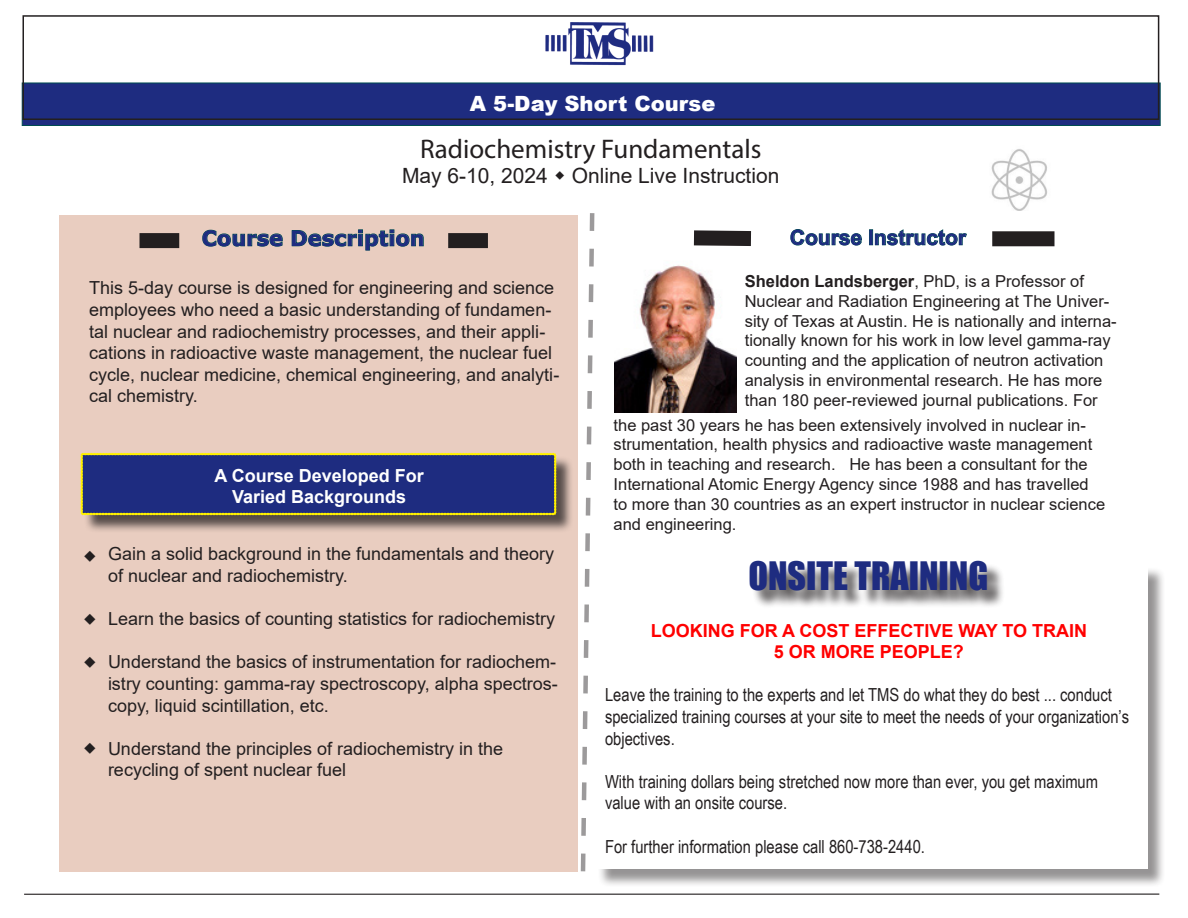
<style>
.page{position:relative;width:1188px;height:918px;background:#fff}
.page>*{position:absolute;margin:0;border:0;box-sizing:border-box;transform-origin:0 0}
.t1{font:36px "Impact";color:#1e2c80}
.t2{font:27px "Myriad Pro";color:#231f20}
.t3{font:21px "Arial";color:#231f20}
.t4{font:700 21px "Verdana";color:#1e2c80}
.t5{font:900 21px "Arial";color:#fff}
.t6{font:700 21px "Arial";color:#1e2c80}
.t7{font:18px/21.6px "Arial";color:#231f20}
.t8{font:18px/21.6px "Arial Narrow";color:#231f20}
.t9{font:700 18px "Arial";color:#f00}
.t10{font:700 18px "Arial";color:#fff}
.t11{font:16.5px/19.8px "Arial";color:#231f20}
.s1{font-weight:700}
</style>
<div class="page">
<div style="left:59px;top:215px;width:519px;height:657px;background:#e9cdc0"></div>
<svg style="left:202px;top:229px;width:81px;height:18px"></svg>
<svg style="left:292px;top:229px;width:132px;height:22px"></svg>
<div style="left:22px;top:83px;width:1138px;height:43px;background:#1e2c80;border:1px solid #004d51"></div>
<img style="left:545px;top:22px;width:109px;height:43px">
<div style="left:22px;top:15px;width:1137px;height:105px;border:2px solid #231f20"></div>
<svg style="left:580px;top:213px;width:15px;height:659px"></svg>
<svg style="left:790px;top:229px;width:72px;height:17px"></svg>
<div style="left:869px;top:229px;width:4px;height:16px;border:1px solid #004d51"></div>
<svg style="left:875px;top:229px;width:92px;height:17px"></svg>
<img style="left:991px;top:149px;width:56px;height:62px">
<hr style="left:24px;top:894px;width:1135px;height:1px;background:#231f20">
<div style="left:448px;top:233px;width:40px;height:15px;background:#231f20"></div>
<div style="left:140px;top:233px;width:39px;height:15px;background:#231f20"></div>
<svg style="left:693px;top:230px;width:59px;height:16px"></svg>
<div style="left:992px;top:231px;width:62px;height:15px;background:#231f20"></div>
<div style="left:84px;top:456px;width:490px;height:77px;background:#231f20;opacity:.75"></div>
<svg style="left:81px;top:453px;width:475px;height:62px;background:#2e3a76"></svg>
<div style="left:598px;top:567px;width:568px;height:321px;background:#231f20;opacity:.48"></div>
<div style="left:595px;top:565px;width:553px;height:304px;background:#fff"></div>
<img style="left:615px;top:265px;width:121px;height:147px">
<div style="left:752px;top:563px;width:253px;height:46px;background:#231f20;opacity:.75"></div>
<p class="t5" style="left:470px;top:89px;width:247px">A 5-Day Short Course</p>
<p class="t2" style="left:420px;top:132px;width:343px">Radiochemistry Fundamentals</p>
<p class="t3" style="left:402px;top:161px;width:379px">May 6-10, 2024 Online Live Instruction</p>
<p class="t4" style="left:202px;top:223px;width:225px">Course Description</p>
<p class="t7" style="left:89px;top:277px;width:472px">This 5-day course is designed for engineering and science employees who need a basic understanding of fundamen&shy;tal nuclear and radiochemistry processes, and their appli&shy;cations in radioactive waste management, the nuclear fuel cycle, nuclear medicine, chemical engineering, and analyti&shy;cal chemistry.</p>
<p class="t10" style="left:214px;top:463px;width:211px">A Course Developed For</p>
<p class="t10" style="left:232px;top:484px;width:176px">Varied Backgrounds</p>
<p class="t7" style="left:108px;top:543px;width:448px">Gain a solid background in the fundamentals and theory of nuclear and radiochemistry.</p>
<p class="t7" style="left:108px;top:608px;width:449px">Learn the basics of counting statistics for radiochemistry</p>
<p class="t7" style="left:108px;top:651px;width:451px;text-align:justify">Understand the basics of instrumentation for radiochem&shy;istry counting: gamma-ray spectroscopy, alpha spectros&shy;copy, liquid scintillation, etc.</p>
<p class="t7" style="left:108px;top:737px;width:397px">Understand the principles of radiochemistry in the</p>
<p class="t7" style="left:108px;top:759px;width:240px">recycling of spent nuclear fuel</p>
<p class="t6" style="left:790px;top:223px;width:178px">Course Instructor</p>
<p class="t11" style="left:745px;top:271px;width:374px"><span class="s1">Sheldon Landsberger</span>, PhD, is a Professor of Nuclear and Radiation Engineering at The Univer&shy;sity of Texas at Austin. He is nationally and interna&shy;tionally known for his work in low level gamma-ray counting and the application of neutron activation analysis in environmental research. He has more than 180 peer-reviewed journal publications. For</p>
<p class="t11" style="left:614px;top:415px;width:493px">the past 30 years he has been extensively involved in nuclear in&shy;strumentation, health physics and radioactive waste management both in teaching and research. He has been a consultant for the International Atomic Energy Agency since 1988 and has travelled to more than 30 countries as an expert instructor in nuclear science and engineering.</p>
<p class="t1" style="left:748px;top:548px;width:241px">ONSITE TRAINING</p>
<p class="t9" style="left:651px;top:618px;width:438px">LOOKING FOR A COST EFFECTIVE WAY TO TRAIN</p>
<p class="t9" style="left:774px;top:639px;width:192px">5 OR MORE PEOPLE?</p>
<p class="t8" style="left:605px;top:684px;width:526px">Leave the training to the experts and let TMS do what they do best ... conduct specialized training courses at your site to meet the needs of your organization’s objectives.</p>
<p class="t8" style="left:605px;top:770px;width:495px">With training dollars being stretched now more than ever, you get maximum value with an onsite course.</p>
<p class="t8" style="left:605px;top:835px;width:321px">For further information please call 860-738-2440.</p>
</div>
